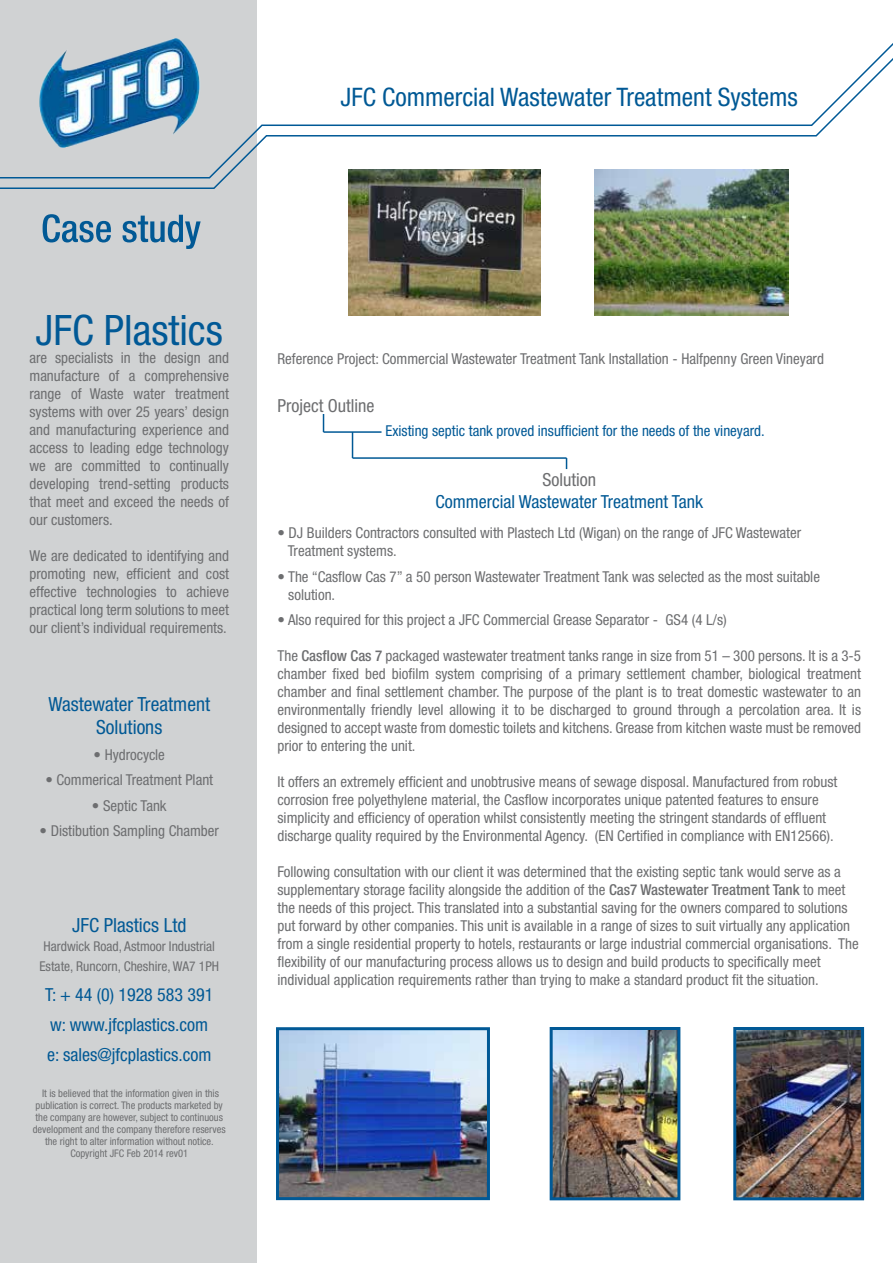
<style>
.page{position:relative;width:893px;height:1263px;background:#fff}
.page>*{position:absolute;margin:0;border:0;box-sizing:border-box;transform-origin:0 0}
.t1{font:condensed 42px "Helvetica Neue LT Pro";color:#015996}
.t2{font:condensed 25.5px "Helvetica Neue LT Pro";color:#015995}
.t3{font:condensed 19.5px/23.4px "Helvetica Neue LT Pro";color:#015995;text-align:center}
.t4{font:condensed 18px/30px "Helvetica Neue LT Pro";color:#015995}
.t5{font:condensed 18px "Helvetica Neue LT Pro";color:#6d6e70}
.t6{font:condensed 15px/18px "Helvetica Neue LT Pro";color:#6d6e70}
.t7{font:condensed 15px "Helvetica Neue LT Pro";color:#015996}
.t8{font:condensed 13.5px/19.5px "Helvetica Neue LT Pro";color:#6d6e70;text-align:center}
.t9{font:condensed 10.5px/12px "Helvetica Neue LT Pro";color:#6d6e70;text-align:center}
.s1{font-weight:500}
</style>
<div class="page">
<div style="left:0;top:0;width:256px;height:1263px;background:#d0d2d3"></div>
<svg style="left:43px;top:214px;width:68px;height:28px"></svg>
<svg style="left:123px;top:215px;width:78px;height:34px"></svg>
<svg style="left:0;top:7px;width:893px;height:183px"></svg>
<svg style="left:323px;top:414px;width:1px;height:17px"></svg>
<hr style="left:323px;top:431px;width:59px;height:2px;background:#015996">
<svg style="left:352px;top:433px;width:1px;height:24px"></svg>
<hr style="left:352px;top:457px;width:214px;height:2px;background:#015995">
<img style="left:349px;top:170px;width:192px;height:145px">
<img style="left:594px;top:170px;width:194px;height:145px">
<img style="left:737px;top:1031px;width:123px;height:165px">
<div style="left:733px;top:1027px;width:131px;height:173px;border:3px solid #015996"></div>
<img style="left:554px;top:1031px;width:122px;height:165px">
<div style="left:550px;top:1027px;width:130px;height:173px;border:3px solid #015996"></div>
<img style="left:280px;top:1031px;width:206px;height:165px">
<div style="left:276px;top:1027px;width:214px;height:173px;border:3px solid #015996"></div>
<h2 class="t2" style="left:341px;top:83px;width:459px">JFC Commercial Wastewater Treatment Systems</h2>
<h1 class="t1" style="left:36px;top:306px;width:189px">JFC Plastics</h1>
<p class="t6" style="left:30px;top:349px;width:201px;text-align:justify">are specialists in the design and manufacture of a comprehensive range of Waste water treatment systems with over 25 years’ design and manufacturing experience and access to leading edge technology we are committed to continually developing trend-setting products that meet and exceed the needs of our customers.</p>
<p class="t6" style="left:30px;top:547px;width:201px;text-align:justify">We are dedicated to identifying and promoting new, efficient and cost effective technologies to achieve practical long term solutions to meet our client’s individual requirements.</p>
<h3 class="t3" style="left:48px;top:692px;width:163px">Wastewater Treatment<br>Solutions</h3>
<p class="t6" style="left:94px;top:745px;width:73px">• Hydrocycle</p>
<p class="t6" style="left:45px;top:771px;width:169px">• Commerical Treatment Plant</p>
<p class="t6" style="left:92px;top:796px;width:76px">• Septic Tank</p>
<p class="t6" style="left:40px;top:822px;width:181px">• Distibution Sampling Chamber</p>
<h3 class="t3" style="left:72px;top:913px;width:116px">JFC Plastics Ltd</h3>
<p class="t8" style="left:39px;top:936px;width:181px">Hardwick Road, Astmoor Industrial<br>Estate, Runcorn, Cheshire, WA7 1PH</p>
<p class="t4" style="left:45px;top:979px;width:170px">T: + 44 (0) 1928 583 391 w: www.jfcplastics.com e: sales@jfcplastics.com</p>
<p class="t9" style="left:33px;top:1087px;width:194px">It is believed that the information given in this publication is correct. The products marketed by the company are however, subject to continuous development and the company therefore reserves the right to alter information without notice.<br>Copyright JFC Feb 2014 rev01</p>
<p class="t6" style="left:278px;top:349px;width:548px">Reference Project: Commercial Wastewater Treatment Tank Installation - Halfpenny Green Vineyard</p>
<p class="t5" style="left:278px;top:395px;width:98px">Project Outline</p>
<p class="t7" style="left:386px;top:422px;width:381px">Existing septic tank proved insufficient for the needs of the vineyard.</p>
<p class="t5" style="left:542px;top:470px;width:55px">Solution</p>
<p class="t4" style="left:435px;top:486px;width:269px">Commercial Wastewater Treatment Tank</p>
<p class="t6" style="left:288px;top:524px;width:515px;text-indent:-10px">• DJ Builders Contractors consulted with Plastech Ltd (Wigan) on the range of JFC Wastewater<br>Treatment systems.</p>
<p class="t6" style="left:288px;top:567px;width:533px;text-indent:-11px">• The “Casflow Cas 7” a 50 person Wastewater Treatment Tank was selected as the most suitable solution.</p>
<p class="t6" style="left:278px;top:611px;width:451px">• Also required for this project a JFC Commercial Grease Separator - GS4 (4 L/s)</p>
<p class="t6" style="left:278px;top:647px;width:585px;text-align:justify">The <span class="s1">Casflow Cas 7</span> packaged wastewater treatment tanks range in size from 51 – 300 persons. It is a 3-5 chamber fixed bed biofilm system comprising of a primary settlement chamber, biological treatment chamber and final settlement chamber. The purpose of the plant is to treat domestic wastewater to an environmentally friendly level allowing it to be discharged to ground through a percolation area. It is designed to accept waste from domestic toilets and kitchens. Grease from kitchen waste must be removed prior to entering the unit.</p>
<p class="t6" style="left:278px;top:773px;width:561px">It offers an extremely efficient and unobtrusive means of sewage disposal. Manufactured from robust corrosion free polyethylene material, the Casflow incorporates unique patented features to ensure simplicity and efficiency of operation whilst consistently meeting the stringent standards of effluent discharge quality required by the Environmental Agency. (EN Certified in compliance with EN12566).</p>
<p class="t6" style="left:278px;top:863px;width:583px">Following consultation with our client it was determined that the existing septic tank would serve as a supplementary storage facility alongside the addition of the <span class="s1">Cas7 Wastewater Treatment Tank</span> to meet the needs of this project. This translated into a substantial saving for the owners compared to solutions put forward by other companies. This unit is available in a range of sizes to suit virtually any application from a single residential property to hotels, restaurants or large industrial commercial organisations. The flexibility of our manufacturing process allows us to design and build products to specifically meet individual application requirements rather than trying to make a standard product fit the situation.</p>
</div>
